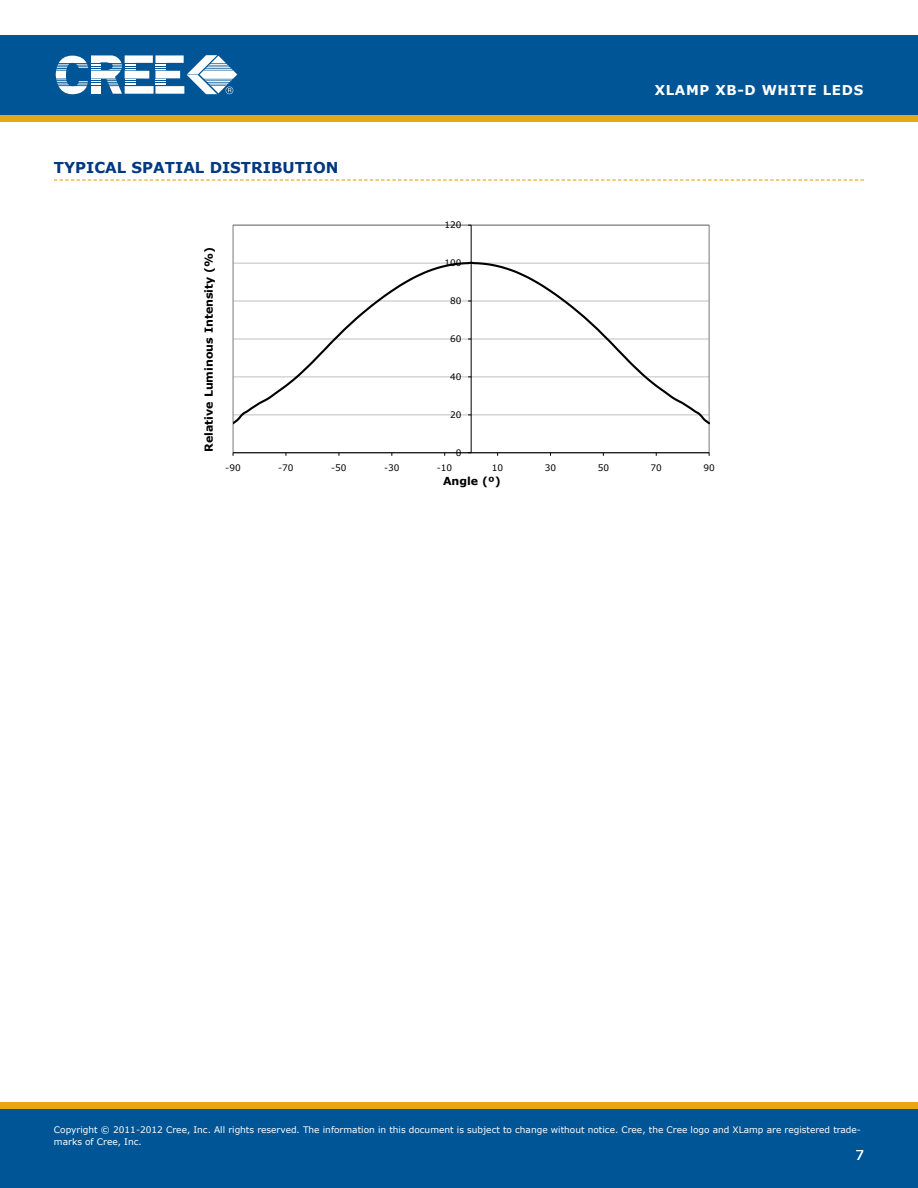
<style>
.page{position:relative;width:918px;height:1188px;background:#fff}
.page>*{position:absolute;margin:0;border:0;box-sizing:border-box;transform-origin:0 0}
.t1{font:700 15px "Verdana";color:#003882}
.t2{font:700 13.5px "Verdana";letter-spacing:.05em;color:#fff}
.t3{font:13.5px "Verdana";color:#fff}
.t4{font:700 11.1px "Verdana";color:#000}
.t5{font:9px/12px "Verdana";color:#fff}
.t6{font:9px "Verdana";letter-spacing:.005em;color:#000}
</style>
<div class="page">
<div style="left:0;top:35px;width:918px;height:80px;background:#005596"></div>
<svg style="left:56px;top:55px;width:181px;height:39px"></svg>
<div style="left:0;top:1108px;width:918px;height:80px;background:#005596"></div>
<div style="left:0;top:115px;width:918px;height:7px;background:#e7a614"></div>
<svg style="left:54px;top:179px;width:810px;height:2px"></svg>
<hr style="left:471px;top:225px;width:1px;height:228px;background:#000">
<hr style="left:233px;top:452px;width:476px;height:1px;background:#000">
<svg style="left:233px;top:261px;width:477px;height:165px"></svg>
<div style="left:0;top:1102px;width:918px;height:6px;background:#e7a614"></div>
<h1 class="t1" style="left:54px;top:158px;width:283px">TYPICAL SPATIAL DISTRIBUTION</h1>
<p class="t4" style="left:202px;top:452px;width:207px;rotate:-90deg">Relative Luminous Intensity (%)</p>
<p class="t6" style="left:445px;top:219px;width:19px">120</p>
<p class="t6" style="left:445px;top:257px;width:19px">100</p>
<p class="t6" style="left:450px;top:295px;width:13px">80</p>
<p class="t6" style="left:450px;top:333px;width:13px">60</p>
<p class="t6" style="left:450px;top:371px;width:13px">40</p>
<p class="t6" style="left:450px;top:409px;width:13px">20</p>
<p class="t6" style="left:456px;top:447px;width:7px">0</p>
<h2 class="t2" style="left:655px;top:82px;width:210px">XLAMP XB-D WHITE LEDS</h2>
<p class="t6" style="left:225px;top:462px;width:17px">-90</p>
<p class="t6" style="left:278px;top:462px;width:17px">-70</p>
<p class="t6" style="left:331px;top:462px;width:17px">-50</p>
<p class="t6" style="left:384px;top:462px;width:17px">-30</p>
<p class="t6" style="left:437px;top:462px;width:17px">-10</p>
<p class="t6" style="left:492px;top:462px;width:13px">10</p>
<p class="t6" style="left:545px;top:462px;width:13px">30</p>
<p class="t6" style="left:598px;top:462px;width:13px">50</p>
<p class="t6" style="left:651px;top:462px;width:13px">70</p>
<p class="t6" style="left:703px;top:462px;width:13px">90</p>
<p class="t4" style="left:443px;top:474px;width:59px">Angle (º)</p>
<p class="t5" style="left:54px;top:1124px;width:808px">Copyright © 2011-2012 Cree, Inc. All rights reserved. The information in this document is subject to change without notice. Cree, the Cree logo and XLamp are registered trade&shy;marks of Cree, Inc.</p>
<h2 class="t3" style="left:855px;top:1146px;width:10px">7</h2>
</div>
